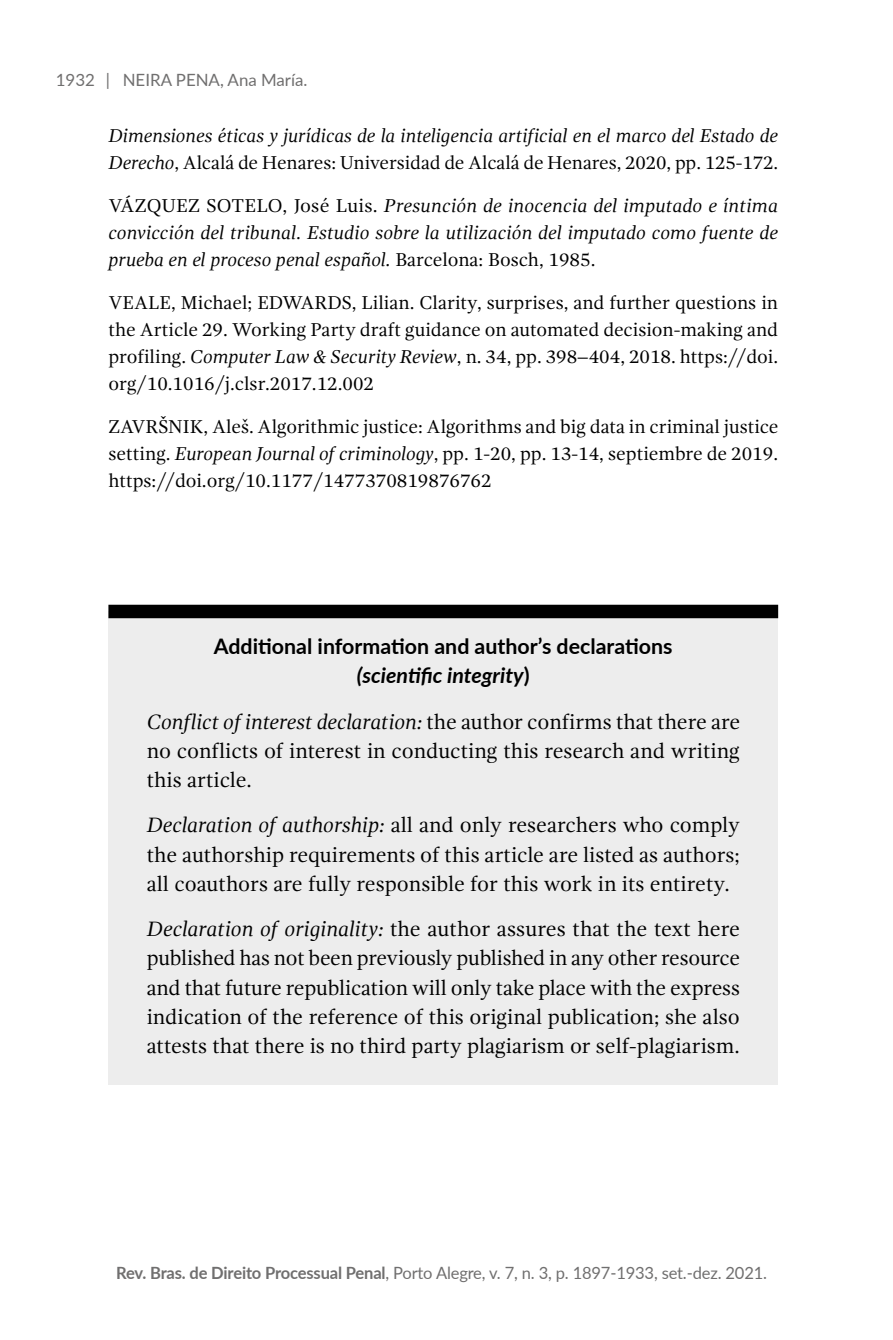
<style>
.page{position:relative;width:893px;height:1340px;background:#fff}
.page>*{position:absolute;margin:0;border:0;box-sizing:border-box;transform-origin:0 0}
.t1{font:21.38px/29.2px "Gandhi Serif";color:#000;text-align:justify}
.t2{font:700 21.38px/29.2px "Lato";color:#000;text-align:center}
.t3{font:19.12px/27px "Gandhi Serif";color:#000;text-align:justify}
.t4{font:italic 19.12px/27px "Gandhi Serif";color:#000}
.t5{font:16.88px "Lato";letter-spacing:-.01em;color:#706f6f}
.s1{font-style:normal}
.s2{font-style:italic}
.s3{font-weight:700}
</style>
<div class="page">
<div style="left:108px;top:611px;width:670px;height:474px;background:#ededed"></div>
<div style="left:108px;top:604px;width:670px;height:14px;background:#000"></div>
<p class="t5" style="left:56px;top:67px;width:143px">1932 | Nei ra Pena</p>
<p class="t5" style="left:220px;top:67px;width:89px">, Ana María.</p>
<p class="t4" style="left:108px;top:122px;width:671px">Dimensiones éticas y jurídicas de la inteligencia artificial en el marco del Estado de<br>Derecho<span class="s1">, Alcalá de Henares: Universidad de Alcalá de Henares, 2020, pp. 125-172.</span></p>
<p class="t4" style="left:108px;top:192px;width:671px;text-align:justify"><span class="s1">VÁZQUEZ SOTELO, José Luis.</span> Presunción de inocencia del imputado e íntima convicción del tribunal. Estudio sobre la utilización del imputado como fuente de prueba en el proceso penal español. <span class="s1">Barcelona: Bosch, 1985.</span></p>
<p class="t3" style="left:108px;top:289px;width:671px">VEALE, Michael; EDWARDS, Lilian. Clarity, surprises, and further questions in the Article 29. Working Party draft guidance on automated decision-making and profiling. <span class="s2">Computer Law &amp; Security Review</span>, n. 34, pp. 398–404, 2018. https://doi. org/10.1016/j.clsr.2017.12.002</p>
<p class="t3" style="left:108px;top:413px;width:672px">ZAVRŠNIK, Aleš. Algorithmic justice: Algorithms and big data in criminal justice setting. <span class="s2">European Journal of criminology</span>, pp. 1-20, pp. 13-14, septiembre de 2019. https://doi.org/10.1177/1477370819876762</p>
<p class="t2" style="left:214px;top:631px;width:460px">Additional information and author’s declarations <span class="s2">(scientific integrity</span>)</p>
<p class="t1" style="left:147px;top:707px;width:595px"><span class="s2">Conflict of interest declaration:</span> the author confirms that there are no conflicts of interest in conducting this research and writing this article.</p>
<p class="t1" style="left:147px;top:810px;width:595px"><span class="s2">Declaration of authorship:</span> all and only researchers who comply the authorship requirements of this article are listed as authors; all coauthors are fully responsible for this work in its entirety.</p>
<p class="t1" style="left:147px;top:914px;width:595px"><span class="s2">Declaration of originality:</span> the author assures that the text here published has not been previously published in any other resource and that future republication will only take place with the express indication of the reference of this original publication; she also attests that there is no third party plagiarism or self-plagiarism.</p>
<p class="t5" style="left:116px;top:1260px;width:652px"><span class="s3">Rev. Bras. de Direito Processual Penal</span>, Porto Alegre, v. 7, n. 3, p. 1897-1933, set.-dez. 2021.</p>
</div>
